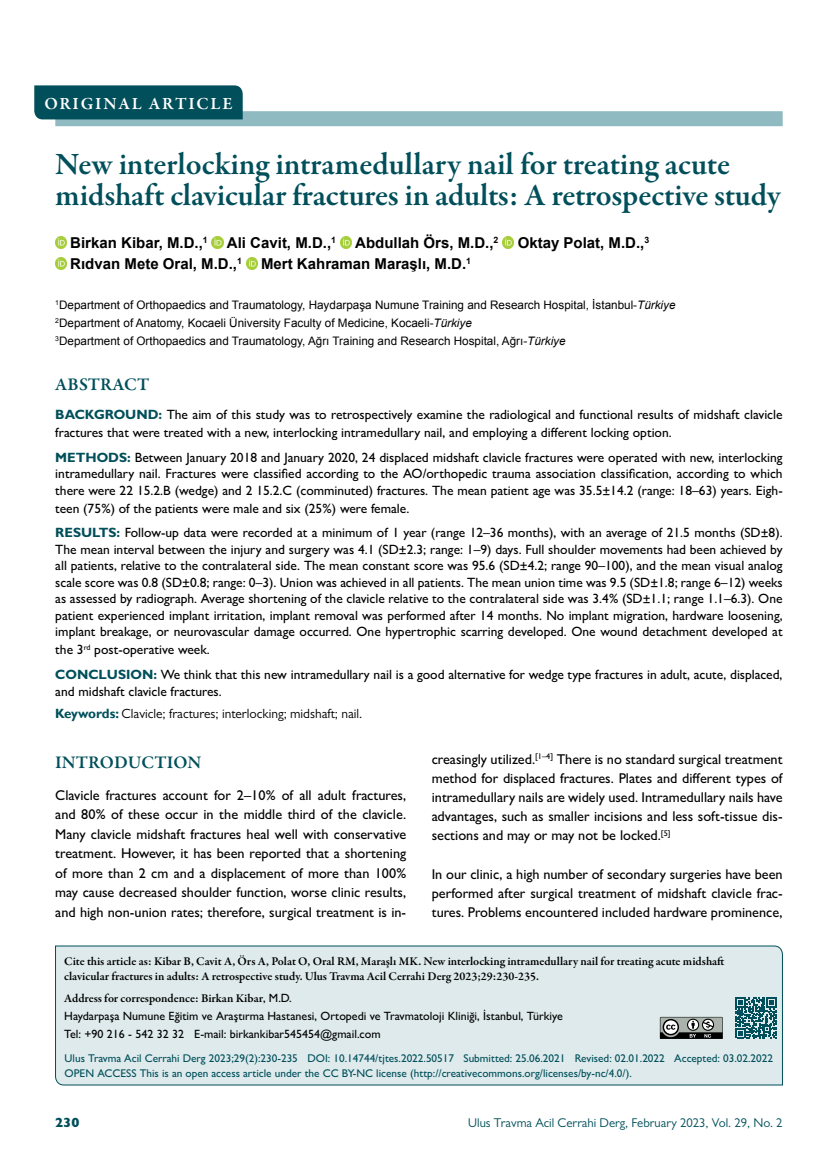
<style>
.page{position:relative;width:838px;height:1170px;background:#fff}
.page>*{position:absolute;margin:0;border:0;box-sizing:border-box;transform-origin:0 0}
.t1{font:600 31.5px/31.5px "Garamond Premr Pro";letter-spacing:-.005em;color:#004f5a}
.t2{font:600 18px "Garamond Premr Pro";letter-spacing:.005em;color:#004f5a}
.t3{font:600 17.25px "Garamond Premr Pro";letter-spacing:.1em;color:#fff}
.t4{font:700 15px "Arial";color:#000}
.t5{font:500 14.25px/19px "Gill Sans MT Pro";color:#000;text-align:justify}
.t6{font:500 13.5px/16.5px "Gill Sans MT Pro";color:#000}
.t7{font:800 13.5px "Gill Sans MT Pro";color:#004f5a}
.t8{font:13.35px "Gill Sans MT Pro";color:#000}
.t9{font:12.75px "Gill Sans MT Pro";color:#004f5a}
.t10{font:600 12px/15px "Garamond Premr Pro";color:#000}
.t11{font:500 12px/18px "Gill Sans MT Pro";color:#000}
.t12{font:11.7px/18px "Arial";color:#000}
.t13{font:500 11.25px/15px "Gill Sans MT Pro";color:#004f5a}
.s1{font-style:italic}
.s2{font-weight:700;color:#004f5a}
.s3{font-family:"Gill Sans";font-weight:700;color:#004f5a}
.s4{font-family:"Gill Sans MT Pro";font-weight:500}
</style>
<div class="page">
<div style="left:55px;top:111px;width:727px;height:15px;background:#90bac2"></div>
<div style="left:34px;top:85px;width:209px;height:34px;background:#004f5a"></div>
<svg style="left:55px;top:237px;width:11px;height:11px"></svg>
<svg style="left:212px;top:237px;width:11px;height:11px"></svg>
<svg style="left:340px;top:237px;width:11px;height:11px"></svg>
<svg style="left:502px;top:237px;width:12px;height:11px"></svg>
<svg style="left:55px;top:258px;width:11px;height:11px"></svg>
<svg style="left:246px;top:258px;width:11px;height:11px"></svg>
<div style="left:55px;top:945px;width:728px;height:140px;background:#deeaec"></div>
<svg style="left:735px;top:997px;width:41px;height:41px;background:#447e86"></svg>
<svg style="left:660px;top:1016px;width:68px;height:28px;background:#8e9492"></svg>
<p class="t3" style="left:44px;top:93px;width:190px">ORIGINAL ARTICLE</p>
<h1 class="t1" style="left:55px;top:149px;width:727px">New interlocking intramedullary nail for treating acute midshaft clavicular fractures in adults: A retrospective study</h1>
<p class="t4" style="left:70px;top:233px;width:139px">Birkan Kibar, M.D.,<sup>1</sup></p>
<p class="t4" style="left:227px;top:233px;width:111px">Ali Cavit, M.D.,<sup>1</sup></p>
<p class="t4" style="left:355px;top:233px;width:145px">Abdullah Örs, M.D.,<sup>2</sup></p>
<p class="t4" style="left:517px;top:233px;width:133px">Oktay Polat, M.D.,<sup>3</sup></p>
<p class="t4" style="left:70px;top:254px;width:173px">Rıdvan Mete Oral, M.D.,<sup>1</sup></p>
<p class="t4" style="left:261px;top:254px;width:211px">Mert Kahraman Maraşlı, M.D.<sup>1</sup></p>
<p class="t12" style="left:55px;top:296px;width:622px"><sup>1</sup>Department of Orthopaedics and Traumatology, Haydarpaşa Numune Training and Research Hospital, İstanbul-<span class="s1">Türkiye<br></span><sup>2</sup>Department of Anatomy, Kocaeli Üniversity Faculty of Medicine, Kocaeli-<span class="s1">Türkiye<br></span><sup>3</sup>Department of Orthopaedics and Traumatology, Ağrı Training and Research Hospital, Ağrı-<span class="s1">Türkiye</span></p>
<h2 class="t2" style="left:55px;top:373px;width:95px">ABSTRACT</h2>
<p class="t6" style="left:55px;top:405px;width:729px;line-height:18px"><span class="s2">BACKGROUND:</span> The aim of this study was to retrospectively examine the radiological and functional results of midshaft clavicle fractures that were treated with a new, interlocking intramedullary nail, and employing a different locking option.</p>
<p class="t6" style="left:55px;top:448px;width:729px;text-align:justify"><span class="s2">METHODS:</span> Between January 2018 and January 2020, 24 displaced midshaft clavicle fractures were operated with new, interlocking intramedullary nail. Fractures were classified according to the AO/orthopedic trauma association classification, according to which there were 22 15.2.B (wedge) and 2 15.2.C (comminuted) fractures. The mean patient age was 35.5±14.2 (range: 18–63) years. Eigh-</p>
<p class="t6" style="left:55px;top:495px;width:729px;line-height:24.5px">teen (75%) of the patients were male and six (25%) were female.<br><span class="s2">RESULTS:</span> Follow-up data were recorded at a minimum of 1 year (range 12–36 months), with an average of 21.5 months (SD±8).</p>
<p class="t6" style="left:55px;top:540px;width:729px;text-align:justify">The mean interval between the injury and surgery was 4.1 (SD±2.3; range: 1–9) days. Full shoulder movements had been achieved by all patients, relative to the contralateral side. The mean constant score was 95.6 (SD±4.2; range 90–100), and the mean visual analog scale score was 0.8 (SD±0.8; range: 0–3). Union was achieved in all patients. The mean union time was 9.5 (SD±1.8; range 6–12) weeks as assessed by radiograph. Average shortening of the clavicle relative to the contralateral side was 3.4% (SD±1.1; range 1.1–6.3). One patient experienced implant irritation, implant removal was performed after 14 months. No implant migration, hardware loosening, implant breakage, or neurovascular damage occurred. One hypertrophic scarring developed. One wound detachment developed at</p>
<p class="t6" style="left:55px;top:637px;width:728px;line-height:24.5px">the 3<sup>rd</sup> post-operative week.<br><span class="s2">CONCLUSION:</span> We think that this new intramedullary nail is a good alternative for wedge type fractures in adult, acute, displaced,</p>
<p class="t6" style="left:55px;top:683px;width:168px">and midshaft clavicle fractures.</p>
<p class="t8" style="left:55px;top:705px;width:309px"><span class="s3">Keywords:</span> Clavicle; fractures; interlocking; midshaft; nail.</p>
<h2 class="t2" style="left:55px;top:751px;width:148px">INTRODUCTION</h2>
<p class="t5" style="left:55px;top:785px;width:352px;line-height:19.5px">Clavicle fractures account for 2–10% of all adult fractures, and 80% of these occur in the middle third of the clavicle.<br>Many clavicle midshaft fractures heal well with conservative treatment. However, it has been reported that a shortening of more than 2 cm and a displacement of more than 100% may cause decreased shoulder function, worse clinic results, and high non-union rates; therefore, surgical treatment is in-</p>
<p class="t10" style="left:64px;top:953px;width:662px">Cite this article as: Kibar B, Cavit A, Örs A, Polat O, Oral RM, Maraşlı MK. New interlocking intramedullary nail for treating acute midshaft clavicular fractures in adults: A retrospective study. Ulus Travma Acil Cerrahi Derg 2023;29:230-235.</p>
<p class="t10" style="left:64px;top:991px;width:229px">Address for correspondence: Birkan Kibar<span class="s4">, M.D.</span></p>
<p class="t11" style="left:64px;top:1006px;width:500px">Haydarpaşa Numune Eğitim ve Araştırma Hastanesi, Ortopedi ve Travmatoloji Kliniği, İstanbul, Türkiye<br>Tel: +90 216 - 542 32 32 E-mail: birkankibar545454@gmail.com</p>
<p class="t13" style="left:65px;top:1050px;width:710px">Ulus Travma Acil Cerrahi Derg 2023;29(2):230-235 DOI: 10.14744/tjtes.2022.50517 Submitted: 25.06.2021 Revised: 02.01.2022 Accepted: 03.02.2022<br>OPEN ACCESS This is an open access article under the CC BY-NC license (http://creativecommons.org/licenses/by-nc/4.0/).</p>
<p class="t7" style="left:55px;top:1114px;width:26px">230</p>
<p class="t9" style="left:468px;top:1115px;width:316px">Ulus Travma Acil Cerrahi Derg, February 2023, Vol. 29, No. 2</p>
<p class="t5" style="left:432px;top:749px;width:352px">creasingly utilized.<sup>[1–4]</sup> There is no standard surgical treatment method for displaced fractures. Plates and different types of intramedullary nails are widely used. Intramedullary nails have advantages, such as smaller incisions and less soft-tissue dis&shy;sections and may or may not be locked.<sup>[5]</sup></p>
<p class="t5" style="left:432px;top:864px;width:352px">In our clinic, a high number of secondary surgeries have been performed after surgical treatment of midshaft clavicle frac&shy;tures. Problems encountered included hardware prominence,</p>
</div>
